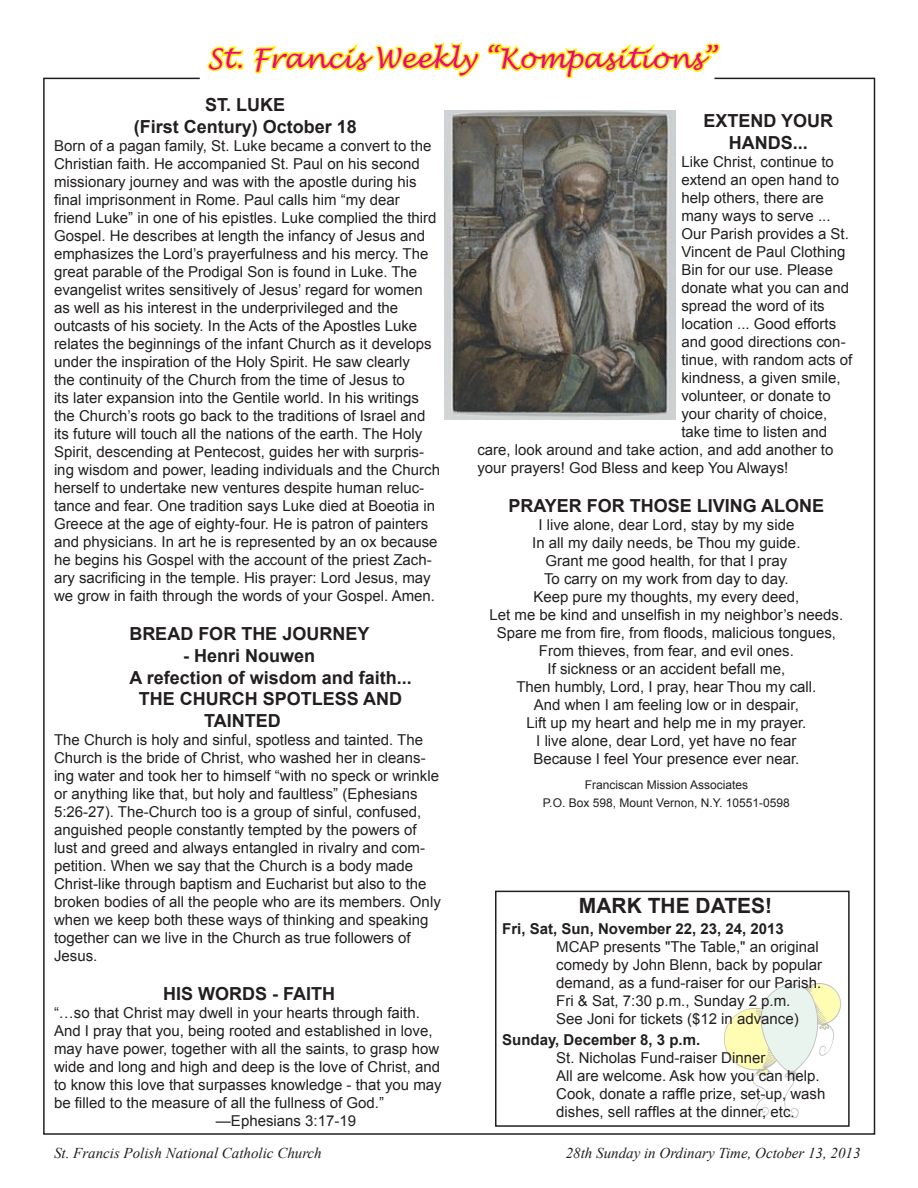
<style>
.page{position:relative;width:918px;height:1188px;background:#fff}
.page>*{position:absolute;margin:0;border:0;box-sizing:border-box;transform-origin:0 0}
.t1{font:italic 27px "Lucida Handwriting";color:#ed028c}
.t2{font:700 21px "Arial";color:#231f20}
.OmniPage__4{font:700 18px/21.6px "Arial";color:#231f20}
.OmniPage__1{font:700 18px "Arial";color:#231f20}
.OmniPage__3{font:700 18px "Arial";color:#231f20}
.OmniPage__257{font:700 18px "Arial";color:#231f20}
.OmniPage__8{font:700 18px/21.6px "Arial";color:#231f20;text-align:center}
.OmniPage__6{font:700 18px "Arial";color:#231f20}
.OmniPage__2{font:15px/18px "Arial";color:#231f20}
.OmniPage__267{font:15px/18px "Arial";color:#231f20;text-align:center}
.t3{font:italic 15px "Times New Roman";color:#231f20}
.OmniPage__259{font:15px "Arial";color:#231f20}
.OmniPage__258{font:15px "Arial";color:#231f20}
.t4{font:700 15px "Arial";color:#231f20}
.OmniPage__263{font:15px "Arial";color:#231f20}
.OmniPage__265{font:15px "Arial";color:#231f20}
.OmniPage__269{font:15px "Arial";color:#231f20}
.OmniPage__266{font:15px "Arial";color:#231f20}
.OmniPage__260{font:15px "Arial";color:#231f20}
.OmniPage__261{font:15px "Arial";color:#231f20}
.OmniPage__276{font:12px "Arial";color:#231f20}
.OmniPage__275{font:12px "Arial";color:#231f20}
</style>
<div class="page">
<svg style="left:207px;top:42px;width:515px;height:38px"></svg>
<img style="left:724px;top:984px;width:117px;height:135px">
<div style="left:495px;top:891px;width:355px;height:236px;border:2px solid #231f20"></div>
<img style="left:444px;top:110px;width:231px;height:310px">
<p class="t1" style="left:207px;top:42px;width:510px">St. Francis Weekly “Kompasitions”</p>
<p class="OmniPage__1" style="left:205px;top:92px;width:82px">ST. LUKE</p>
<p class="OmniPage__1" style="left:134px;top:114px;width:225px">(First Century) October 18</p>
<p class="OmniPage__2" style="left:54px;top:137px;width:388px">Born of a pagan family, St. Luke became a convert to the Christian faith. He accompanied St. Paul on his second missionary journey and was with the apostle during his final imprisonment in Rome. Paul calls him “my dear friend Luke” in one of his epistles. Luke complied the third Gospel. He describes at length the infancy of Jesus and emphasizes the Lord’s prayerfulness and his mercy. The great parable of the Prodigal Son is found in Luke. The evangelist writes sensitively of Jesus’ regard for women as well as his interest in the underprivileged and the outcasts of his society. In the Acts of the Apostles Luke relates the beginnings of the infant Church as it develops under the inspiration of the Holy Spirit. He saw clearly<br>the continuity of the Church from the time of Jesus to<br>its later expansion into the Gentile world. In his writings the Church’s roots go back to the traditions of Israel and its future will touch all the nations of the earth. The Holy Spirit, descending at Pentecost, guides her with surpris&shy;ing wisdom and power, leading individuals and the Church herself to undertake new ventures despite human reluc&shy;tance and fear. One tradition says Luke died at Boeotia in Greece at the age of eighty‑four. He is patron of painters and physicians. In art he is represented by an ox because he begins his Gospel with the account of the priest Zach&shy;ary sacrificing in the temple. His prayer: Lord Jesus, may we grow in faith through the words of your Gospel. Amen.</p>
<p class="OmniPage__3" style="left:129px;top:622px;width:242px">BREAD FOR THE JOURNEY</p>
<p class="OmniPage__3" style="left:183px;top:643px;width:134px">‑ Henri Nouwen</p>
<p class="OmniPage__4" style="left:129px;top:667px;width:284px">A refection of wisdom and faith...</p>
<p class="OmniPage__4" style="left:204px;top:688px;width:200px;text-indent:-65px">THE CHURCH SPOTLESS AND<br>TAINTED</p>
<p class="OmniPage__2" style="left:54px;top:731px;width:388px">The Church is holy and sinful, spotless and tainted. The Church is the bride of Christ, who washed her in cleans&shy;ing water and took her to himself “with no speck or wrinkle or anything like that, but holy and faultless” (Ephesians 5:26‑27). The‑Church too is a group of sinful, confused, anguished people constantly tempted by the powers of lust and greed and always entangled in rivalry and com&shy;petition. When we say that the Church is a body made Christ‑like through baptism and Eucharist but also to the broken bodies of all the people who are its members. Only when we keep both these ways of thinking and speaking together can we live in the Church as true followers of Jesus.</p>
<p class="OmniPage__6" style="left:163px;top:982px;width:173px">HIS WORDS ‑ FAITH</p>
<p class="OmniPage__2" style="left:54px;top:1004px;width:367px">“…so that Christ may dwell in your hearts through faith.</p>
<p class="OmniPage__2" style="left:54px;top:1022px;width:380px">And I pray that you, being rooted and established in love,</p>
<p class="OmniPage__2" style="left:54px;top:1040px;width:387px">may have power, together with all the saints, to grasp how</p>
<p class="OmniPage__2" style="left:54px;top:1058px;width:388px">wide and long and high and deep is the love of Christ, and</p>
<p class="OmniPage__2" style="left:54px;top:1076px;width:389px">to know this love that surpasses knowledge ‑ that you may</p>
<p class="OmniPage__2" style="left:54px;top:1094px;width:332px">be filled to the measure of all the fullness of God.”</p>
<p class="OmniPage__2" style="left:216px;top:1112px;width:142px">—Ephesians 3:17‑19</p>
<p class="OmniPage__8" style="left:704px;top:110px;width:131px">EXTEND YOUR<br>HANDS...</p>
<p class="OmniPage__2" style="left:681px;top:152px;width:154px">Like Christ, continue to</p>
<p class="OmniPage__2" style="left:681px;top:170px;width:159px">extend an open hand to</p>
<p class="OmniPage__2" style="left:681px;top:188px;width:144px">help others, there are</p>
<p class="OmniPage__2" style="left:681px;top:206px;width:151px">many ways to serve ...</p>
<p class="OmniPage__2" style="left:681px;top:224px;width:169px">Our Parish provides a St.</p>
<p class="OmniPage__2" style="left:681px;top:242px;width:165px">Vincent de Paul Clothing</p>
<p class="OmniPage__2" style="left:681px;top:260px;width:153px">Bin for our use. Please</p>
<p class="OmniPage__2" style="left:681px;top:278px;width:169px">donate what you can and</p>
<p class="OmniPage__2" style="left:681px;top:296px;width:145px">spread the word of its</p>
<p class="OmniPage__2" style="left:681px;top:314px;width:156px">location ... Good efforts</p>
<p class="OmniPage__2" style="left:681px;top:332px;width:166px">and good directions con-</p>
<p class="OmniPage__2" style="left:681px;top:350px;width:172px">tinue, with random acts of</p>
<p class="OmniPage__2" style="left:681px;top:368px;width:161px">kindness, a given smile,</p>
<p class="OmniPage__2" style="left:681px;top:386px;width:151px">volunteer, or donate to</p>
<p class="OmniPage__2" style="left:681px;top:404px;width:147px">your charity of choice,</p>
<p class="OmniPage__2" style="left:681px;top:422px;width:147px">take time to listen and</p>
<p class="OmniPage__2" style="left:477px;top:440px;width:358px">care, look around and take action, and add another to</p>
<p class="OmniPage__2" style="left:477px;top:458px;width:313px">your prayers! God Bless and keep You Always!</p>
<p class="OmniPage__257" style="left:509px;top:493px;width:317px">PRAYER FOR THOSE LIVING ALONE</p>
<p class="OmniPage__258" style="left:538px;top:515px;width:257px">I live alone, dear Lord, stay by my side</p>
<p class="OmniPage__259" style="left:532px;top:533px;width:270px">In all my daily needs, be Thou my guide.</p>
<p class="OmniPage__260" style="left:546px;top:551px;width:243px">Grant me good health, for that I pray</p>
<p class="OmniPage__261" style="left:544px;top:569px;width:246px">To carry on my work from day to day.</p>
<p class="OmniPage__258" style="left:533px;top:587px;width:267px">Keep pure my thoughts, my every deed,</p>
<p class="OmniPage__263" style="left:489px;top:605px;width:355px">Let me be kind and unselfish in my neighbor’s needs.</p>
<p class="OmniPage__259" style="left:497px;top:623px;width:341px">Spare me from fire, from floods, malicious tongues,</p>
<p class="OmniPage__265" style="left:539px;top:641px;width:257px">From thieves, from fear, and evil ones.</p>
<p class="OmniPage__266" style="left:548px;top:659px;width:239px">If sickness or an accident befall me,</p>
<p class="OmniPage__267" style="left:516px;top:678px;width:302px">Then humbly, Lord, I pray, hear Thou my call.</p>
<p class="OmniPage__269" style="left:534px;top:695px;width:267px">And when I am feeling low or in despair,</p>
<p class="OmniPage__267" style="left:526px;top:714px;width:282px">Lift up my heart and help me in my prayer.<br>I live alone, dear Lord, yet have no fear</p>
<p class="OmniPage__267" style="left:533px;top:750px;width:268px">Because I feel Your presence ever near.</p>
<p class="OmniPage__275" style="left:585px;top:777px;width:165px">Franciscan Mission Associates</p>
<p class="OmniPage__276" style="left:543px;top:795px;width:249px">P.O. Box 598, Mount Vernon, N.Y. 10551‑0598</p>
<p class="t2" style="left:579px;top:891px;width:195px">MARK THE DATES!</p>
<p class="t4" style="left:502px;top:918px;width:283px">Fri, Sat, Sun, November 22, 23, 24, 2013</p>
<p class="OmniPage__2" style="left:556px;top:938px;width:267px">MCAP presents "The Table," an original comedy by John Blenn, back by popular demand, as a fund-raiser for our Parish.<br>Fri &amp; Sat, 7:30 p.m., Sunday 2 p.m.<br>See Joni for tickets ($12 in advance)</p>
<p class="t4" style="left:502px;top:1029px;width:200px">Sunday, December 8, 3 p.m.</p>
<p class="OmniPage__2" style="left:556px;top:1049px;width:271px">St. Nicholas Fund-raiser Dinner<br>All are welcome. Ask how you can help.<br>Cook, donate a raffle prize, set-up, wash dishes, sell raffles at the dinner, etc.</p>
<p class="t3" style="left:54px;top:1142px;width:269px">St. Francis Polish National Catholic Church</p>
<p class="t3" style="left:566px;top:1142px;width:296px">28th Sunday in Ordinary Time, October 13, 2013</p>
</div>
